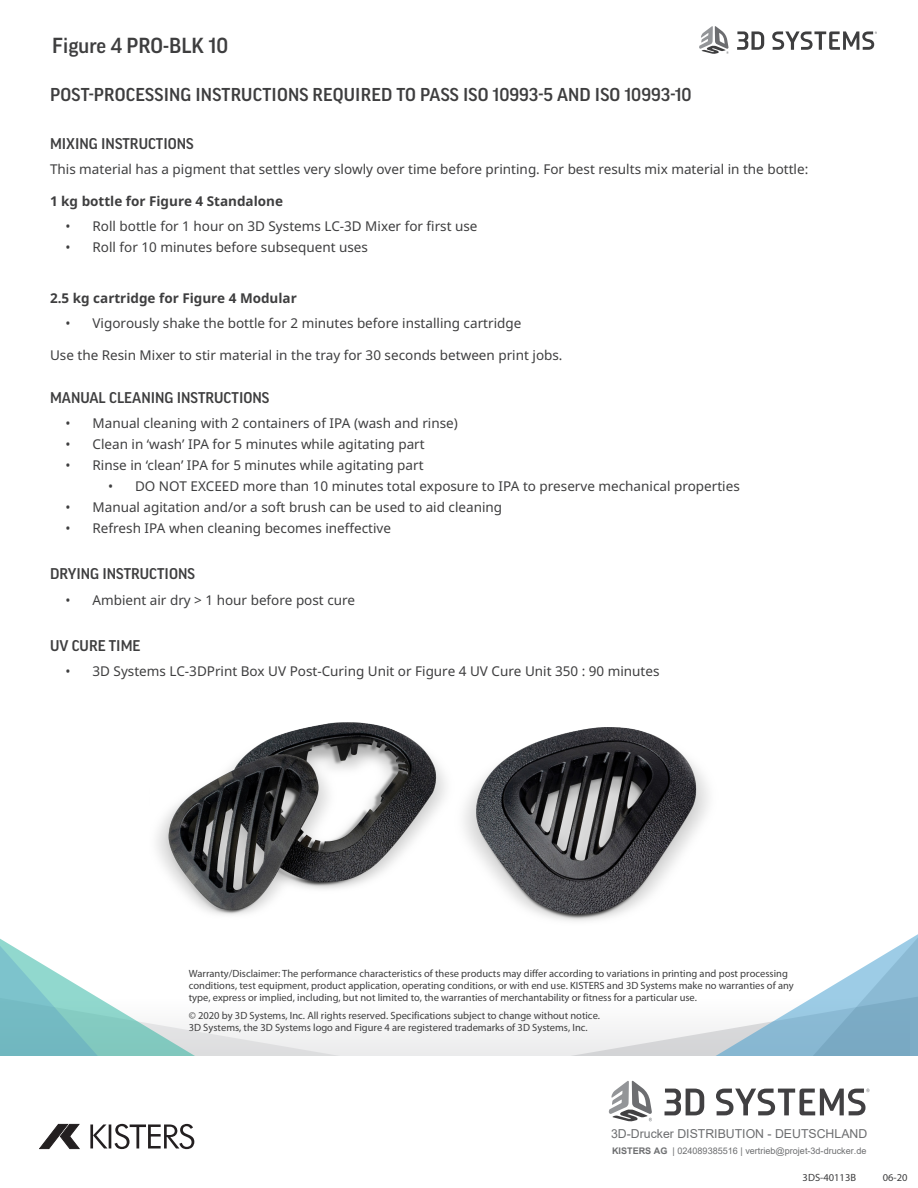
<style>
.page{position:relative;width:918px;height:1188px;background:#fff}
.page>*{position:absolute;margin:0;border:0;box-sizing:border-box;transform-origin:0 0}
.t1{font:500 21px "Good Pro";color:#3e3e3f}
.t2{font:500 18px "Good Pro";letter-spacing:.01em;color:#3e3e3f}
.t3{font:500 15px "Good Pro";color:#3e3e3f}
.t4{font:13.5px "Noto Sans";color:#3e3e3f}
.t5{font:700 13.5px "Noto Sans";color:#3e3e3f}
.t6{font:12.3px "Arial";color:#6d6e70}
.t7{font:10.5px/12px "Myriad Pro";color:#3e3e3f}
.t8{font:9.15px "Arial";color:#6d6e70}
.s1{font-weight:700}
</style>
<div class="page">
<div style="left:0;top:998px;width:909px;height:58px;background:#f4f4f5"></div>
<svg style="left:0;top:938px;width:356px;height:118px"></svg>
<svg style="left:555px;top:998px;width:156px;height:58px"></svg>
<svg style="left:711px;top:934px;width:207px;height:122px"></svg>
<svg style="left:737px;top:31px;width:27px;height:19px"></svg>
<svg style="left:772px;top:31px;width:105px;height:19px"></svg>
<svg style="left:699px;top:26px;width:30px;height:28px"></svg>
<img style="left:147px;top:722px;width:289px;height:223px">
<img style="left:436px;top:727px;width:331px;height:208px">
<svg style="left:665px;top:1089px;width:39px;height:26px"></svg>
<svg style="left:716px;top:1089px;width:153px;height:26px"></svg>
<svg style="left:609px;top:1081px;width:43px;height:41px"></svg>
<hr style="left:90px;top:1124px;width:3px;height:24px;background:#231f20">
<svg style="left:93px;top:1124px;width:14px;height:24px"></svg>
<hr style="left:109px;top:1124px;width:2px;height:24px;background:#231f20">
<svg style="left:115px;top:1124px;width:79px;height:25px"></svg>
<svg style="left:40px;top:1124px;width:39px;height:25px"></svg>
<h1 class="t1" style="left:52px;top:33px;width:178px">Figure 4 PRO-BLK 10</h1>
<p class="t2" style="left:50px;top:84px;width:643px">POST-PROCESSING INSTRUCTIONS REQUIRED TO PASS ISO 10993-5 AND ISO 10993-10</p>
<p class="t3" style="left:50px;top:135px;width:145px">MIXING INSTRUCTIONS</p>
<p class="t4" style="left:50px;top:160px;width:760px">This material has a pigment that settles very slowly over time before printing. For best results mix material in the bottle:</p>
<p class="t5" style="left:50px;top:192px;width:235px">1 kg bottle for Figure 4 Standalone</p>
<p class="t4" style="left:66px;top:217px;width:414px">• Roll bottle for 1 hour on 3D Systems LC-3D Mixer for first use</p>
<p class="t4" style="left:66px;top:238px;width:304px">• Roll for 10 minutes before subsequent uses</p>
<p class="t5" style="left:50px;top:288px;width:248px">2.5 kg cartridge for Figure 4 Modular</p>
<p class="t4" style="left:66px;top:314px;width:457px">• Vigorously shake the bottle for 2 minutes before installing cartridge</p>
<p class="t4" style="left:50px;top:345px;width:514px">Use the Resin Mixer to stir material in the tray for 30 seconds between print jobs.</p>
<p class="t3" style="left:50px;top:389px;width:221px">MANUAL CLEANING INSTRUCTIONS</p>
<p class="t4" style="left:66px;top:414px;width:394px">• Manual cleaning with 2 containers of IPA (wash and rinse)</p>
<p class="t4" style="left:66px;top:435px;width:361px">• Clean in ‘wash’ IPA for 5 minutes while agitating part</p>
<p class="t4" style="left:66px;top:456px;width:360px">• Rinse in ‘clean’ IPA for 5 minutes while agitating part</p>
<p class="t4" style="left:108px;top:477px;width:633px">• DO NOT EXCEED more than 10 minutes total exposure to IPA to preserve mechanical properties</p>
<p class="t4" style="left:66px;top:498px;width:438px">• Manual agitation and/or a soft brush can be used to aid cleaning</p>
<p class="t4" style="left:66px;top:519px;width:327px">• Refresh IPA when cleaning becomes ineffective</p>
<p class="t3" style="left:50px;top:565px;width:146px">DRYING INSTRUCTIONS</p>
<p class="t4" style="left:66px;top:590px;width:291px">• Ambient air dry &gt; 1 hour before post cure</p>
<p class="t3" style="left:50px;top:637px;width:92px">UV CURE TIME</p>
<p class="t4" style="left:66px;top:662px;width:596px">• 3D Systems LC-3DPrint Box UV Post-Curing Unit or Figure 4 UV Cure Unit 350 : 90 minutes</p>
<p class="t7" style="left:189px;top:968px;width:607px">Warranty/Disclaimer: The performance characteristics of these products may differ according to variations in printing and post processing conditions, test equipment, product application, operating conditions, or with end use. KISTERS and 3D Systems make no warranties of any type, express or implied, including, but not limited to, the warranties of merchantability or fitness for a particular use.</p>
<p class="t7" style="left:189px;top:1010px;width:413px">© 2020 by 3D Systems, Inc. All rights reserved. Specifications subject to change without notice.<br>3D Systems, the 3D Systems logo and Figure 4 are registered trademarks of 3D Systems, Inc.</p>
<p class="t6" style="left:611px;top:1125px;width:258px">3D-Drucker DISTRIBUTION - DEUTSCHLAND</p>
<p class="t8" style="left:612px;top:1144px;width:256px"><span class="s1">KISTERS AG</span> | 024089385516 | vertrieb@projet-3d-drucker.de</p>
<p class="t7" style="left:803px;top:1172px;width:55px">3DS-40113B</p>
<p class="t7" style="left:883px;top:1172px;width:26px">06-20</p>
</div>
